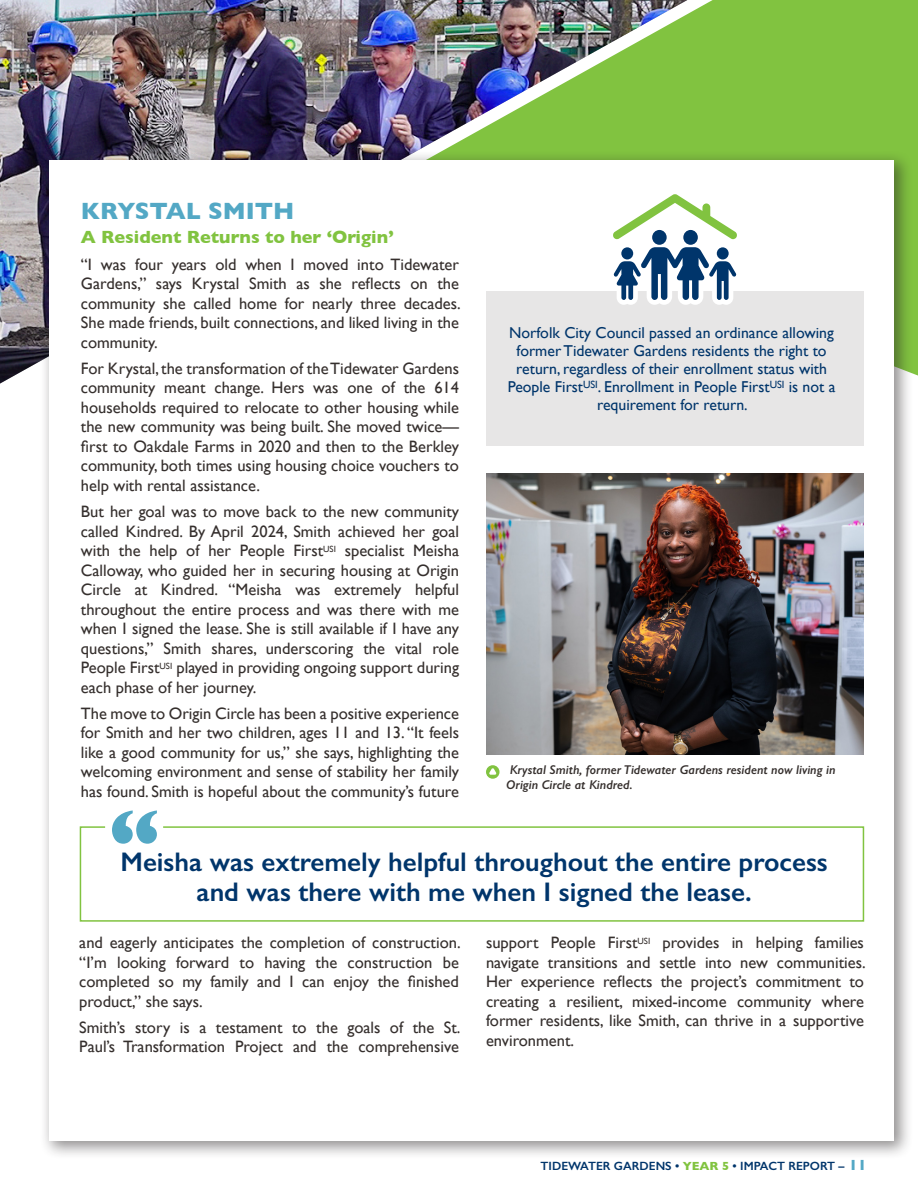
<style>
.page{position:relative;width:918px;height:1188px;background:#fff}
.page>*{position:absolute;margin:0;border:0;box-sizing:border-box;transform-origin:0 0}
.PULL_QUOTE{font:600 27px/30px "Gill Sans";color:#00356b;text-align:center}
.Heading_2{font:700 24px "Gill Sans";color:#53a8c5}
.Subhead_1{font:700 18px "Gill Sans";color:#81c340}
.Body_copy_-_justified{font:16.5px/19.5px "Gill Sans";color:#352f2d;text-align:justify}
.Statistics_-_Copy{font:15.75px/18px "Gill Sans";color:#00356b;text-align:center}
.PHOTO_CAPTION_-_DARK_GREY{font:italic 600 12.75px/15px "Gill Sans";color:#352f2d}
.t1{font:600 12px "Gill Sans";color:#00356b}
.s1{font-weight:700;color:#81c340}
.s2{font-weight:700;font-size:15px;color:#53a8c5}
</style>
<div class="page">
<img style="left:0;top:0;width:398px;height:384px">
<img style="left:398px;top:0;width:520px;height:376px">
<div style="left:40px;top:150px;width:874px;height:1010px;background:#231f20;opacity:.5"></div>
<div style="left:50px;top:160px;width:844px;height:980px;background:#fff"></div>
<div style="left:486px;top:291px;width:378px;height:155px;background:#e7e6e6"></div>
<img style="left:486px;top:474px;width:378px;height:280px">
<svg style="left:112px;top:810px;width:45px;height:16px"></svg>
<svg style="left:79px;top:826px;width:786px;height:96px"></svg>
<svg style="left:613px;top:194px;width:124px;height:111px"></svg>
<div style="left:486px;top:765px;width:14px;height:14px;background:#81c340;border-radius:50%"></div>
<svg style="left:489px;top:768px;width:8px;height:7px"></svg>
<p class="Heading_2" style="left:81px;top:191px;width:215px">KRYSTAL SMITH</p>
<p class="Subhead_1" style="left:81px;top:223px;width:315px">A Resident Returns to her ‘Origin’</p>
<p class="Body_copy_-_justified" style="left:81px;top:254px;width:381px">“I was four years old when I moved into Tidewater Gardens,” says Krystal Smith as she reflects on the community she called home for nearly three decades.<br>She made friends, built connections, and liked living in the community.</p>
<p class="Body_copy_-_justified" style="left:81px;top:358px;width:380px">For Krystal, the transformation of the Tidewater Gardens community meant change. Hers was one of the 614 households required to relocate to other housing while the new community was being built. She moved twice— first to Oakdale Farms in 2020 and then to the Berkley community, both times using housing choice vouchers to help with rental assistance.</p>
<p class="Body_copy_-_justified" style="left:81px;top:502px;width:380px">But her goal was to move back to the new community called Kindred. By April 2024, Smith achieved her goal with the help of her People First<sup>USI</sup> specialist Meisha Calloway, who guided her in securing housing at Origin Circle at Kindred. “Meisha was extremely helpful throughout the entire process and was there with me when I signed the lease. She is still available if I have any questions,” Smith shares, underscoring the vital role People First<sup>USI</sup> played in providing ongoing support during each phase of her journey.</p>
<p class="Body_copy_-_justified" style="left:81px;top:703px;width:380px">The move to Origin Circle has been a positive experience for Smith and her two children, ages 11 and 13. “It feels like a good community for us,” she says, highlighting the welcoming environment and sense of stability her family has found. Smith is hopeful about the community’s future</p>
<p class="Statistics_-_Copy" style="left:508px;top:324px;width:329px">Norfolk City Council passed an ordinance allowing former Tidewater Gardens residents the right to return, regardless of their enrollment status with People First<sup>USI</sup>. Enrollment in People First<sup>USI</sup> is not a requirement for return.</p>
<p class="PHOTO_CAPTION_-_DARK_GREY" style="left:506px;top:763px;width:331px">Krystal Smith, former Tidewater Gardens resident now living in<br>Origin Circle at Kindred.</p>
<p class="PULL_QUOTE" style="left:120px;top:847px;width:709px">Meisha was extremely helpful throughout the entire process and was there with me when I signed the lease.</p>
<p class="Body_copy_-_justified" style="left:79px;top:933px;width:383px">and eagerly anticipates the completion of construction. “I’m looking forward to having the construction be completed so my family and I can enjoy the finished product,” she says.</p>
<p class="Body_copy_-_justified" style="left:79px;top:1017px;width:383px">Smith’s story is a testament to the goals of the St.<br>Paul’s Transformation Project and the comprehensive</p>
<p class="Body_copy_-_justified" style="left:486px;top:933px;width:381px">support People First<sup>USI</sup> provides in helping families navigate transitions and settle into new communities.<br>Her experience reflects the project’s commitment to creating a resilient, mixed-income community where former residents, like Smith, can thrive in a supportive environment.</p>
<p class="t1" style="left:541px;top:1159px;width:327px">TIDEWATER GARDENS • <span class="s1">YEAR 5</span> • IMPACT REPORT – <span class="s2">11</span></p>
</div>
